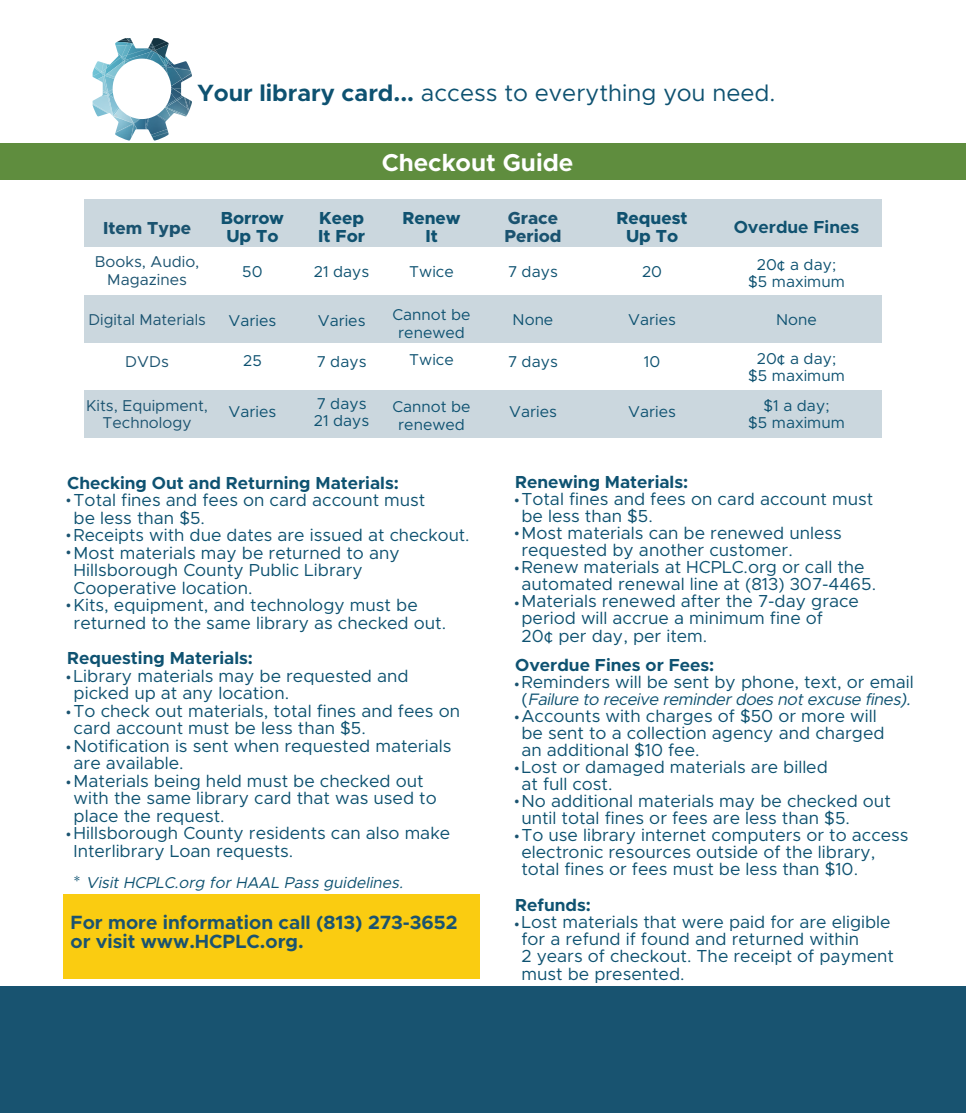
<style>
.page{position:relative;width:966px;height:1113px;background:#fff}
.page>*{position:absolute;margin:0;border:0;box-sizing:border-box;transform-origin:0 0}
.t1{font:700 24.5px/35px "Minion Pro";color:#1b5370}
.t2{font:700 24.5px "Metropolis";color:#fff}
.t3{font:23.62px "Metropolis";color:#0e5271}
.t4{font:700 19.25px/19.2px "Metropolis";color:#1b5370}
.t5{font:17.5px/17.5px "Metropolis";color:#0e5271}
.t6{font:700 17.5px "Metropolis";color:#0e5271}
.t7{font:800 17.5px/17.5px "Metropolis";color:#0e5271;text-align:center}
.t8{font:800 17.5px/17.5px "Metropolis";color:#1b5370}
.t9{font:italic 16.62px "Metropolis";color:#0e5271}
.t10{font:15.75px/17.5px "Metropolis";color:#0e5271;text-align:center}
.t11{font:15.75px/17.5px "Metropolis";color:#1b5370;text-align:center}
.t12{font:italic 15.75px "Metropolis";color:#0e5271}
.s1{font-weight:700}
.s2{font-style:normal;font-size:17.5px}
.s3{font-size:17.5px}
</style>
<div class="page">
<div style="left:85px;top:390px;width:797px;height:47px;background:#cbd7de"></div>
<div style="left:63px;top:894px;width:417px;height:85px;background:#facc11"></div>
<div style="left:85px;top:296px;width:797px;height:47px;background:#cbd7de"></div>
<div style="left:0;top:143px;width:966px;height:37px;background:#5f8d3e"></div>
<div style="left:0;top:987px;width:966px;height:126px;background:#185370"></div>
<svg style="left:93px;top:38px;width:99px;height:103px"></svg>
<div style="left:85px;top:200px;width:797px;height:47px;background:#cbd7de"></div>
<h2 class="t3" style="left:197px;top:79px;width:580px"><span class="s1">Your library card...</span> access to everything you need.</h2>
<p class="t8" style="left:103px;top:218px;width:89px">Item Type</p>
<p class="t11" style="left:95px;top:252px;width:106px">Books, Audio,<br>Magazines</p>
<p class="t11" style="left:88px;top:310px;width:119px">Digital Materials</p>
<p class="t11" style="left:125px;top:352px;width:45px">DVDs</p>
<p class="t11" style="left:86px;top:396px;width:123px">Kits, Equipment,<br>Technology</p>
<p class="t7" style="left:221px;top:208px;width:65px">Borrow<br>Up To</p>
<p class="t10" style="left:242px;top:262px;width:22px">50</p>
<p class="t10" style="left:229px;top:311px;width:49px">Varies</p>
<p class="t10" style="left:243px;top:351px;width:20px">25</p>
<p class="t10" style="left:229px;top:402px;width:49px">Varies</p>
<h1 class="t2" style="left:382px;top:147px;width:193px">Checkout Guide</h1>
<p class="t7" style="left:318px;top:208px;width:48px;text-align:left">Keep<br>It For</p>
<p class="t10" style="left:314px;top:262px;width:57px">21 days</p>
<p class="t10" style="left:318px;top:311px;width:49px">Varies</p>
<p class="t10" style="left:317px;top:352px;width:51px">7 days</p>
<p class="t10" style="left:314px;top:394px;width:57px;text-align:left">7 days<br>21 days</p>
<p class="t7" style="left:402px;top:208px;width:60px">Renew<br>It</p>
<p class="t10" style="left:409px;top:262px;width:46px">Twice</p>
<p class="t10" style="left:393px;top:306px;width:80px">Cannot be renewed</p>
<p class="t10" style="left:409px;top:350px;width:46px">Twice</p>
<p class="t10" style="left:393px;top:397px;width:80px">Cannot be renewed</p>
<p class="t8" style="left:504px;top:208px;width:59px">Grace<br>Period</p>
<p class="t10" style="left:508px;top:262px;width:51px">7 days</p>
<p class="t10" style="left:513px;top:310px;width:42px">None</p>
<p class="t10" style="left:508px;top:352px;width:51px">7 days</p>
<p class="t10" style="left:509px;top:403px;width:49px">Varies</p>
<p class="t7" style="left:616px;top:208px;width:73px">Request<br>Up To</p>
<p class="t10" style="left:642px;top:262px;width:22px">20</p>
<p class="t10" style="left:628px;top:310px;width:49px">Varies</p>
<p class="t10" style="left:644px;top:352px;width:18px">10</p>
<p class="t10" style="left:628px;top:403px;width:49px">Varies</p>
<p class="t6" style="left:734px;top:216px;width:127px">Overdue Fines</p>
<p class="t10" style="left:748px;top:255px;width:98px">20¢ a day; $5 maximum</p>
<p class="t10" style="left:776px;top:310px;width:42px">None</p>
<p class="t10" style="left:748px;top:349px;width:98px">20¢ a day; $5 maximum</p>
<p class="t10" style="left:748px;top:396px;width:98px">$1 a day;<br>$5 maximum</p>
<p class="t6" style="left:67px;top:471px;width:333px">Checking Out and Returning Materials:</p>
<p class="t5" style="left:74px;top:491px;width:397px">Total fines and fees on card account must<br>be less than $5.<br>Receipts with due dates are issued at checkout.<br>Most materials may be returned to any Hillsborough County Public Library Cooperative location.<br>Kits, equipment, and technology must be returned to the same library as checked out.</p>
<p class="t6" style="left:67px;top:647px;width:187px">Requesting Materials:</p>
<p class="t5" style="left:74px;top:667px;width:388px">Library materials may be requested and picked up at any location.<br>To check out materials, total fines and fees on card account must be less than $5.<br>Notification is sent when requested materials are available.<br>Materials being held must be checked out with the same library card that was used to place the request.<br>Hillsborough County residents can also make Interlibrary Loan requests.</p>
<p class="t12" style="left:74px;top:873px;width:335px"><span class="s2">*</span> Visit HCPLC.org for HAAL Pass guidelines.</p>
<h1 class="t1" style="left:65px;top:476px;width:8px">. .</h1>
<h1 class="t1" style="left:65px;top:520px;width:8px;line-height:52.5px">. .</h1>
<h1 class="t1" style="left:65px;top:653px;width:8px;text-align:justify">. . . .</h1>
<h1 class="t1" style="left:65px;top:810px;width:8px">.</h1>
<p class="t4" style="left:71px;top:912px;width:388px">For more information call (813) 273-3652 or visit www.HCPLC.org.</p>
<p class="t6" style="left:515px;top:471px;width:175px">Renewing Materials:</p>
<p class="t5" style="left:521px;top:490px;width:356px">Total fines and fees on card account must be less than $5.<br>Most materials can be renewed unless requested by another customer.<br>Renew materials at HCPLC.org or call the automated renewal line at (813) 307-4465.<br>Materials renewed after the 7-day grace period will accrue a minimum fine of<br>20¢ per day, per item.</p>
<p class="t6" style="left:515px;top:654px;width:201px">Overdue Fines or Fees:</p>
<p class="t5" style="left:521px;top:672px;width:394px">Reminders will be sent by phone, text, or email</p>
<p class="t9" style="left:521px;top:689px;width:395px"><span class="s2">(</span> Failure to receive reminderdoes notexcuse fines<span class="s3">).</span></p>
<p class="t5" style="left:521px;top:707px;width:389px">Accounts with charges of $50 or more will<br>be sent to a collection agency and charged an additional $10 fee.<br>Lost or damaged materials are billed<br>at full cost.<br>No additional materials may be checked out until total fines or fees are less than $5.<br>To use library internet computers or to access electronic resources outside of the library, total fines or fees must be less than $10.</p>
<p class="t6" style="left:515px;top:894px;width:77px">Refunds:</p>
<p class="t5" style="left:521px;top:913px;width:374px">Lost materials that were paid for are eligible for a refund if found and returned within<br>2 years of checkout. The receipt of payment must be presented.</p>
<h1 class="t1" style="left:514px;top:477px;width:8px;line-height:34.5px;text-align:justify">. . . .</h1>
<h1 class="t1" style="left:514px;top:661px;width:8px;line-height:33.2px">. .</h1>
<h1 class="t1" style="left:514px;top:745px;width:8px;line-height:34.1px;text-align:justify">. . .</h1>
<h1 class="t1" style="left:514px;top:900px;width:8px">.</h1>
</div>
